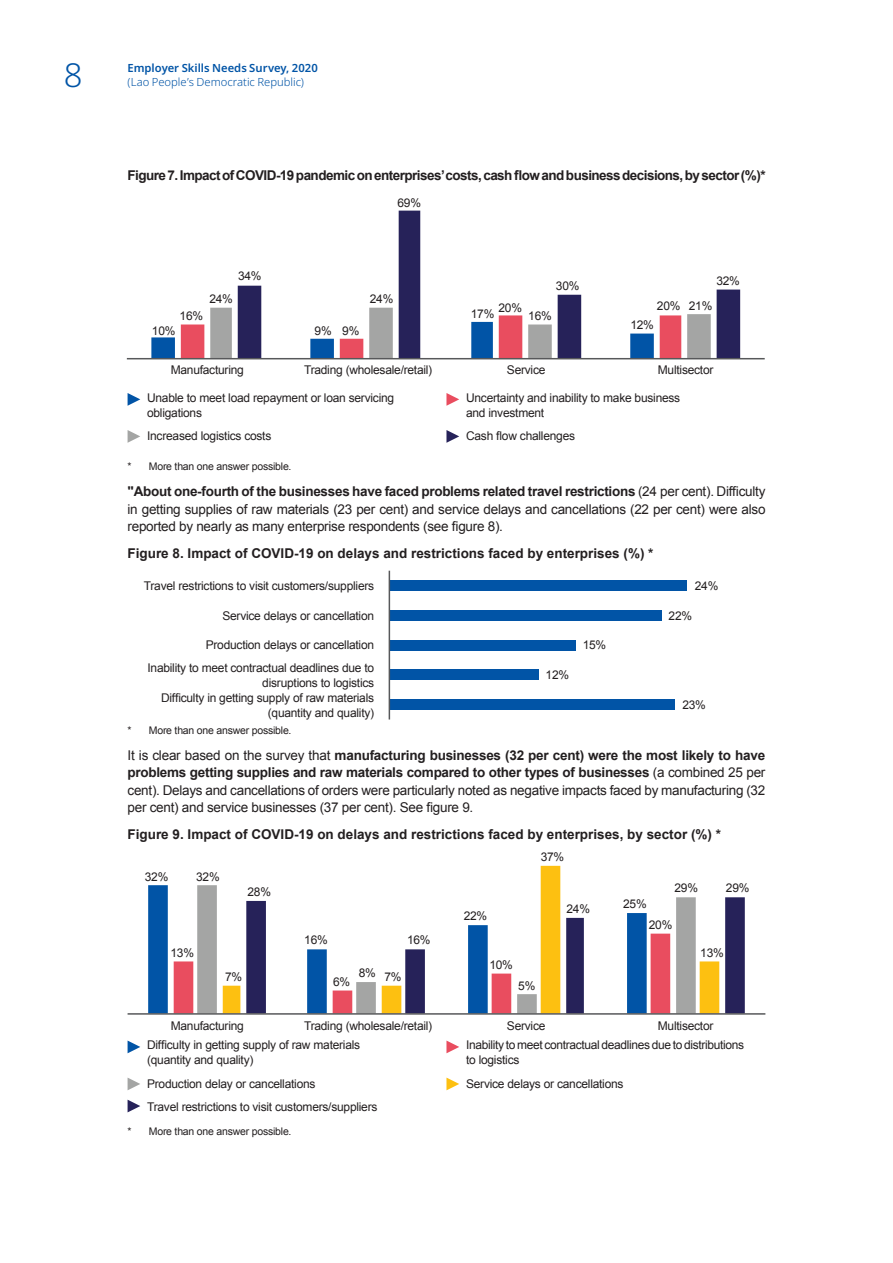
<style>
.page{position:relative;width:893px;height:1263px;background:#fff}
.page>*{position:absolute;margin:0;border:0;box-sizing:border-box;transform-origin:0 0}
.t1{font:300 33px "Noto Sans";color:#0154a6}
.body_text{font:13.5px/17.5px "Arial";letter-spacing:-.02em;color:#231f20;text-align:justify}
.Table{font:700 13.5px "Arial";color:#231f20}
.Table-2{font:700 13.5px "Arial";letter-spacing:-.04em;color:#231f20}
.body_text-2{font:12px/15px "Arial";letter-spacing:-.02em;color:#231f20}
.t2{font:300 11.25px "Noto Sans";color:#0154a6}
.t3{font:600 11.25px "Noto Sans";color:#0154a6}
.footnte{font:10.5px "Arial";letter-spacing:-.02em;color:#231f20}
.s1{font-weight:700}
</style>
<div class="page">
<svg style="left:151px;top:308px;width:87px;height:50px"></svg>
<svg style="left:238px;top:211px;width:502px;height:147px"></svg>
<hr style="left:127px;top:358px;width:638px;height:1px;background:#57585a">
<svg style="left:446px;top:393px;width:13px;height:13px"></svg>
<svg style="left:446px;top:430px;width:13px;height:13px"></svg>
<svg style="left:128px;top:393px;width:12px;height:13px"></svg>
<svg style="left:128px;top:430px;width:12px;height:13px"></svg>
<svg style="left:446px;top:1040px;width:13px;height:13px"></svg>
<svg style="left:446px;top:1077px;width:13px;height:13px"></svg>
<svg style="left:128px;top:1040px;width:12px;height:13px"></svg>
<svg style="left:128px;top:1078px;width:12px;height:12px"></svg>
<svg style="left:128px;top:1100px;width:12px;height:12px"></svg>
<svg style="left:148px;top:885px;width:26px;height:128px;fill:#0154a6"></svg>
<svg style="left:174px;top:961px;width:20px;height:52px"></svg>
<svg style="left:197px;top:885px;width:26px;height:128px;fill:#a4a5a4"></svg>
<svg style="left:223px;top:866px;width:338px;height:147px"></svg>
<svg style="left:246px;top:897px;width:499px;height:116px"></svg>
<hr style="left:128px;top:1013px;width:637px;height:2px;background:#57585a">
<div style="left:390px;top:699px;width:284px;height:11px;background:#0154a6"></div>
<div style="left:390px;top:669px;width:148px;height:11px;background:#0154a6"></div>
<div style="left:390px;top:640px;width:185px;height:10px;background:#0154a6"></div>
<div style="left:390px;top:610px;width:272px;height:11px;background:#0154a6"></div>
<div style="left:390px;top:580px;width:297px;height:11px;background:#0154a6"></div>
<hr style="left:389px;top:571px;width:1px;height:148px;background:#57585a">
<h1 class="t1" style="left:64px;top:52px;width:20px">8</h1>
<p class="t3" style="left:128px;top:60px;width:192px">Employer Skills Needs Survey, 2020</p>
<p class="t2" style="left:128px;top:74px;width:178px">(Lao People’s Democratic Republic)</p>
<p class="Table-2" style="left:128px;top:166px;width:639px">Figure 7. Impact of COVID-19 pandemic on enterprises’ costs, cash flow and business decisions, by sector (%)*</p>
<p class="body_text-2" style="left:397px;top:195px;width:25px">69%</p>
<p class="body_text-2" style="left:238px;top:269px;width:25px">34%</p>
<p class="body_text-2" style="left:556px;top:279px;width:25px">30%</p>
<p class="body_text-2" style="left:716px;top:274px;width:25px">32%</p>
<p class="body_text-2" style="left:209px;top:292px;width:25px">24%</p>
<p class="body_text-2" style="left:180px;top:309px;width:25px">16%</p>
<p class="body_text-2" style="left:152px;top:323px;width:25px">10%</p>
<p class="body_text-2" style="left:315px;top:323px;width:19px">9%</p>
<p class="body_text-2" style="left:342px;top:323px;width:19px">9%</p>
<p class="body_text-2" style="left:370px;top:292px;width:25px">24%</p>
<p class="body_text-2" style="left:498px;top:300px;width:25px">20%</p>
<p class="body_text-2" style="left:471px;top:306px;width:25px">17%</p>
<p class="body_text-2" style="left:528px;top:309px;width:25px">16%</p>
<p class="body_text-2" style="left:657px;top:298px;width:25px">20%</p>
<p class="body_text-2" style="left:630px;top:318px;width:25px">12%</p>
<p class="body_text-2" style="left:689px;top:298px;width:25px">21%</p>
<p class="body_text-2" style="left:171px;top:362px;width:75px">Manufacturing</p>
<p class="body_text-2" style="left:304px;top:362px;width:130px">Trading (wholesale/retail)</p>
<p class="body_text-2" style="left:507px;top:362px;width:40px">Service</p>
<p class="body_text-2" style="left:658px;top:362px;width:57px">Multisector</p>
<p class="body_text-2" style="left:147px;top:390px;width:249px">Unable to meet load repayment or loan servicing obligations</p>
<p class="body_text-2" style="left:147px;top:429px;width:126px">Increased logistics costs</p>
<p class="footnte" style="left:128px;top:460px;width:165px">* More than one answer possible.</p>
<p class="body_text-2" style="left:466px;top:390px;width:216px">Uncertainty and inability to make business and investment</p>
<p class="body_text-2" style="left:466px;top:429px;width:111px">Cash flow challenges</p>
<p class="body_text" style="left:128px;top:483px;width:639px"><span class="s1">"About one-fourth of the businesses have faced problems related travel restrictions</span> (24 per cent). Difficulty in getting supplies of raw materials (23 per cent) and service delays and cancellations (22 per cent) were also reported by nearly as many enterprise respondents (see figure 8).</p>
<p class="Table" style="left:128px;top:544px;width:527px">Figure 8. Impact of COVID-19 on delays and restrictions faced by enterprises (%) *</p>
<p class="body_text-2" style="left:144px;top:578px;width:232px">Travel restrictions to visit customers/suppliers</p>
<p class="body_text-2" style="left:222px;top:608px;width:153px">Service delays or cancellation</p>
<p class="body_text-2" style="left:206px;top:638px;width:170px">Production delays or cancellation</p>
<p class="body_text-2" style="left:147px;top:660px;width:228px;text-align:right">Inability to meet contractual deadlines due to disruptions to logistics</p>
<p class="body_text-2" style="left:161px;top:690px;width:215px;text-align:right">Difficulty in getting supply of raw materials (quantity and quality)</p>
<p class="footnte" style="left:128px;top:723px;width:165px">* More than one answer possible.</p>
<p class="body_text-2" style="left:546px;top:667px;width:25px">12%</p>
<p class="body_text-2" style="left:583px;top:638px;width:25px">15%</p>
<p class="body_text-2" style="left:695px;top:578px;width:25px">24%</p>
<p class="body_text-2" style="left:669px;top:608px;width:25px">22%</p>
<p class="body_text-2" style="left:682px;top:697px;width:25px">23%</p>
<p class="body_text" style="left:128px;top:746px;width:639px">It is clear based on the survey that <span class="s1">manufacturing businesses (32 per cent) were the most likely to have problems getting supplies and raw materials compared to other types of businesses</span> (a combined 25 per cent). Delays and cancellations of orders were particularly noted as negative impacts faced by manufacturing (32 per cent) and service businesses (37 per cent). See figure 9.</p>
<p class="Table" style="left:128px;top:825px;width:595px">Figure 9. Impact of COVID-19 on delays and restrictions faced by enterprises, by sector (%) *</p>
<p class="body_text-2" style="left:145px;top:869px;width:25px">32%</p>
<p class="body_text-2" style="left:464px;top:908px;width:25px">22%</p>
<p class="body_text-2" style="left:304px;top:932px;width:25px">16%</p>
<p class="body_text-2" style="left:541px;top:850px;width:25px">37%</p>
<p class="body_text-2" style="left:196px;top:869px;width:25px">32%</p>
<p class="body_text-2" style="left:674px;top:880px;width:25px">29%</p>
<p class="body_text-2" style="left:726px;top:880px;width:25px">29%</p>
<p class="body_text-2" style="left:248px;top:884px;width:25px">28%</p>
<p class="body_text-2" style="left:623px;top:896px;width:25px">25%</p>
<p class="body_text-2" style="left:566px;top:901px;width:25px">24%</p>
<p class="body_text-2" style="left:649px;top:917px;width:25px">20%</p>
<p class="body_text-2" style="left:407px;top:932px;width:25px">16%</p>
<p class="body_text-2" style="left:170px;top:945px;width:25px">13%</p>
<p class="body_text-2" style="left:225px;top:969px;width:19px">7%</p>
<p class="body_text-2" style="left:333px;top:974px;width:19px">6%</p>
<p class="body_text-2" style="left:359px;top:965px;width:19px">8%</p>
<p class="body_text-2" style="left:384px;top:969px;width:19px">7%</p>
<p class="body_text-2" style="left:489px;top:957px;width:25px">10%</p>
<p class="body_text-2" style="left:518px;top:978px;width:19px">5%</p>
<p class="body_text-2" style="left:700px;top:945px;width:25px">13%</p>
<p class="body_text-2" style="left:171px;top:1018px;width:75px">Manufacturing</p>
<p class="body_text-2" style="left:304px;top:1018px;width:130px">Trading (wholesale/retail)</p>
<p class="body_text-2" style="left:507px;top:1018px;width:40px">Service</p>
<p class="body_text-2" style="left:658px;top:1018px;width:57px">Multisector</p>
<p class="body_text-2" style="left:147px;top:1038px;width:215px">Difficulty in getting supply of raw materials (quantity and quality)</p>
<p class="body_text-2" style="left:147px;top:1076px;width:170px">Production delay or cancellations</p>
<p class="body_text-2" style="left:147px;top:1100px;width:232px">Travel restrictions to visit customers/suppliers</p>
<p class="footnte" style="left:128px;top:1124px;width:165px">* More than one answer possible.</p>
<p class="body_text-2" style="left:466px;top:1038px;width:279px">Inability to meet contractual deadlines due to distributions to logistics</p>
<p class="body_text-2" style="left:466px;top:1076px;width:159px">Service delays or cancellations</p>
</div>
